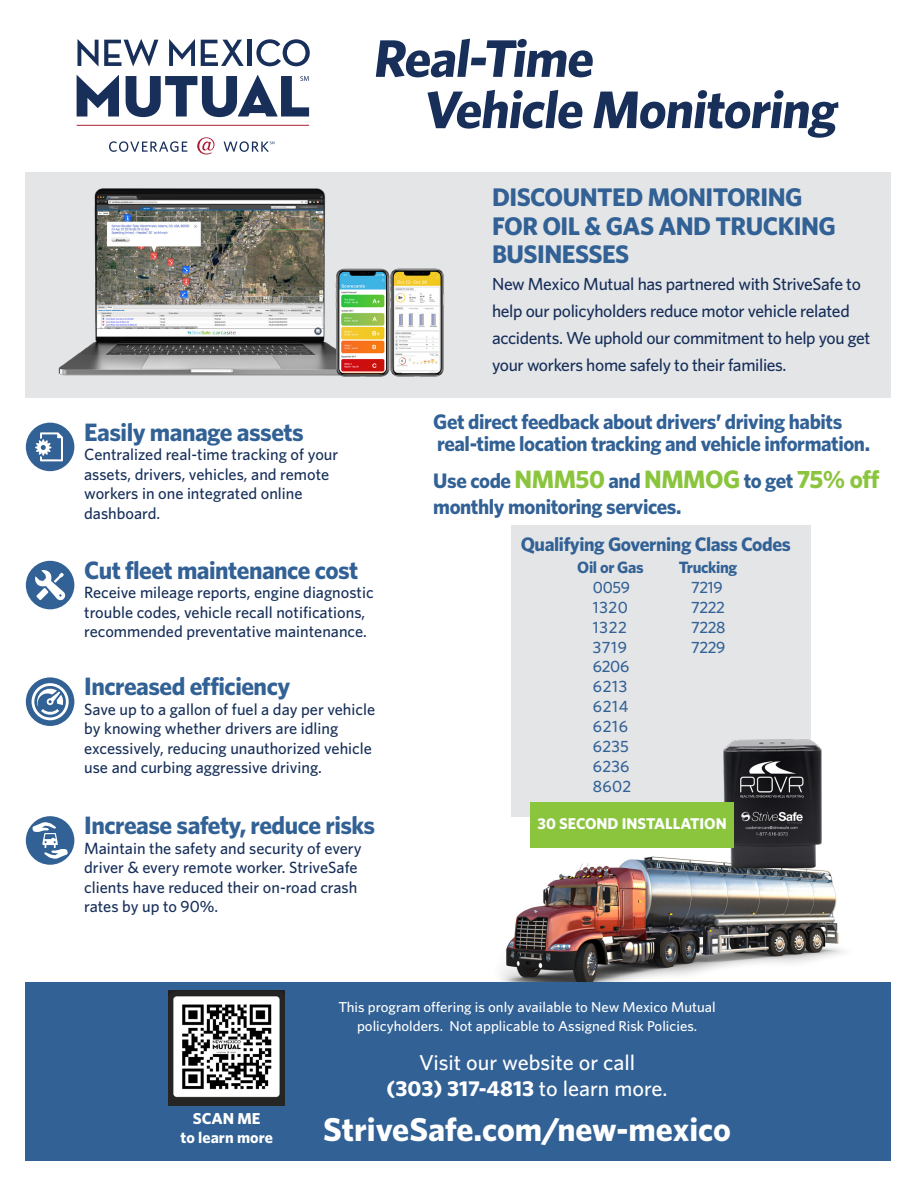
<style>
.page{position:relative;width:918px;height:1188px;background:#fff}
.page>*{position:absolute;margin:0;border:0;box-sizing:border-box;transform-origin:0 0}
.t1{font:700 52.95px/51.2px "Whitney";color:#172f59}
.t2{font:700 33.15px "Whitney";color:#fff}
.t3{font:700 25.5px/28.5px "Whitney";letter-spacing:-.02em;color:#326195}
.t4{font:700 25.2px "Whitney";letter-spacing:-.02em;color:#326195}
.t5{font:700 25.2px "Whitney";letter-spacing:-.02em;color:#8bc53e}
.t6{font:500 21.6px/26px "Whitney";color:#fff;text-align:center}
.t7{font:700 21px "Whitney";letter-spacing:-.02em;color:#326195}
.t8{font:700 19.5px "Whitney";letter-spacing:-.02em;color:#326195}
.t9{font:500 17.4px/27px "Whitney";letter-spacing:-.02em;color:#172f59}
.t10{font:500 16.35px/19.5px "Whitney";color:#172f59}
.t11{font:500 16.35px "Whitney";letter-spacing:.02em;color:#326195}
.t12{font:700 16.35px "Whitney";letter-spacing:-.02em;color:#326195}
.t13{font:700 15.9px/19px "Whitney";color:#fff;text-align:center}
.t14{font:700 15.6px "Whitney";color:#fff}
.t15{font:500 14.4px/18.9px "Whitney";color:#fff;text-align:center}
.s1{font-size:21px;color:#326195}
.s2{font-weight:700}
</style>
<div class="page">
<img style="left:483px;top:856px;width:385px;height:127px">
<div style="left:511px;top:526px;width:300px;height:291px;background:#e4e5e7"></div>
<img style="left:718px;top:739px;width:109px;height:136px">
<div style="left:530px;top:802px;width:204px;height:46px;background:#8bc53e"></div>
<div style="left:26px;top:983px;width:865px;height:178px;background:#326195"></div>
<div style="left:26px;top:816px;width:48px;height:49px;background:#326195;border-radius:50%"></div>
<svg style="left:32px;top:822px;width:36px;height:37px"></svg>
<div style="left:26px;top:677px;width:48px;height:49px;background:#326195;border-radius:50%"></div>
<svg style="left:32px;top:683px;width:37px;height:37px"></svg>
<div style="left:26px;top:561px;width:48px;height:48px;background:#326195;border-radius:50%"></div>
<svg style="left:35px;top:570px;width:31px;height:30px"></svg>
<div style="left:26px;top:423px;width:48px;height:48px;background:#326195;border-radius:50%"></div>
<svg style="left:35px;top:432px;width:28px;height:29px"></svg>
<div style="left:26px;top:172px;width:865px;height:225px;background:#e4e5e7"></div>
<img style="left:169px;top:991px;width:116px;height:114px">
<img style="left:58px;top:188px;width:386px;height:189px">
<hr style="left:77px;top:125px;width:232px;height:1px;background:#ab1d34">
<svg style="left:109px;top:141px;width:78px;height:11px"></svg>
<svg style="left:197px;top:137px;width:17px;height:18px"></svg>
<svg style="left:78px;top:39px;width:80px;height:27px"></svg>
<svg style="left:169px;top:39px;width:26px;height:27px"></svg>
<svg style="left:201px;top:40px;width:43px;height:26px"></svg>
<hr style="left:248px;top:40px;width:4px;height:26px;background:#172f59">
<svg style="left:256px;top:39px;width:54px;height:27px"></svg>
<svg style="left:77px;top:75px;width:42px;height:42px"></svg>
<svg style="left:126px;top:75px;width:183px;height:42px"></svg>
<svg style="left:224px;top:141px;width:50px;height:11px"></svg>
<p class="t1" style="left:422px;top:31px;width:415px;text-indent:-50px">Real-Time<br>Vehicle Monitoring</p>
<p class="t4" style="left:84px;top:417px;width:221px">Easily manage assets</p>
<p class="t10" style="left:84px;top:444px;width:256px">Centralized real-time tracking of your assets, drivers, vehicles, and remote workers in one integrated online dashboard.</p>
<p class="t4" style="left:84px;top:555px;width:276px">Cut fleet maintenance cost</p>
<p class="t10" style="left:84px;top:582px;width:291px">Receive mileage reports, engine diagnostic trouble codes, vehicle recall notifications, recommended preventative maintenance.</p>
<p class="t4" style="left:84px;top:671px;width:208px">Increased efficiency</p>
<p class="t10" style="left:84px;top:699px;width:293px">Save up to a gallon of fuel a day per vehicle by knowing whether drivers are idling excessively, reducing unauthorized vehicle use and curbing aggressive driving.</p>
<p class="t3" style="left:492px;top:182px;width:345px">DISCOUNTED MONITORING<br>FOR OIL &amp; GAS AND TRUCKING<br>BUSINESSES</p>
<p class="t9" style="left:492px;top:270px;width:380px">New Mexico Mutual has partnered with StriveSafe to help our policyholders reduce motor vehicle related accidents. We uphold our commitment to help you get your workers home safely to their families.</p>
<p class="t7" style="left:433px;top:409px;width:411px">Get direct feedback about drivers’ driving habits</p>
<p class="t7" style="left:437px;top:431px;width:434px">real-time location tracking and vehicle information.</p>
<p class="t5" style="left:433px;top:464px;width:448px"><span class="s1">Use code</span> NMM50 <span class="s1">and</span> NMMOG <span class="s1">to get</span> 75% off</p>
<p class="t7" style="left:433px;top:494px;width:250px">monthly monitoring services.</p>
<p class="t8" style="left:521px;top:532px;width:272px">Qualifying Governing Class Codes</p>
<p class="t12" style="left:577px;top:557px;width:68px">Oil or Gas</p>
<p class="t12" style="left:679px;top:557px;width:60px">Trucking</p>
<p class="t11" style="left:593px;top:577px;width:39px">0059</p>
<p class="t11" style="left:691px;top:577px;width:33px">7219</p>
<p class="t11" style="left:593px;top:597px;width:37px">1320</p>
<p class="t11" style="left:691px;top:597px;width:35px">7222</p>
<p class="t11" style="left:593px;top:617px;width:36px">1322</p>
<p class="t11" style="left:691px;top:617px;width:36px">7228</p>
<p class="t11" style="left:593px;top:637px;width:36px">3719</p>
<p class="t11" style="left:691px;top:637px;width:36px">7229</p>
<p class="t11" style="left:593px;top:657px;width:38px">6206</p>
<p class="t11" style="left:593px;top:677px;width:36px">6213</p>
<p class="t11" style="left:593px;top:697px;width:37px">6214</p>
<p class="t11" style="left:593px;top:717px;width:37px">6216</p>
<p class="t11" style="left:593px;top:736px;width:38px">6235</p>
<p class="t11" style="left:593px;top:756px;width:38px">6236</p>
<p class="t11" style="left:593px;top:776px;width:40px">8602</p>
<p class="t4" style="left:84px;top:810px;width:293px">Increase safety, reduce risks</p>
<p class="t14" style="left:538px;top:814px;width:191px">30 SECOND INSTALLATION</p>
<p class="t10" style="left:84px;top:838px;width:279px">Maintain the safety and security of every driver &amp; every remote worker. StriveSafe clients have reduced their on-road crash rates by up to 90%.</p>
<p class="t13" style="left:181px;top:1108px;width:94px">SCAN ME<br>to learn more</p>
<p class="t15" style="left:338px;top:997px;width:379px">This program offering is only available to New Mexico Mutual policyholders. Not applicable to Assigned Risk Policies.</p>
<p class="t6" style="left:387px;top:1049px;width:282px">Visit our website or call<br><span class="s2">(303) 317-4813</span> to learn more.</p>
<p class="t2" style="left:323px;top:1109px;width:409px">StriveSafe.com/new-mexico</p>
</div>
